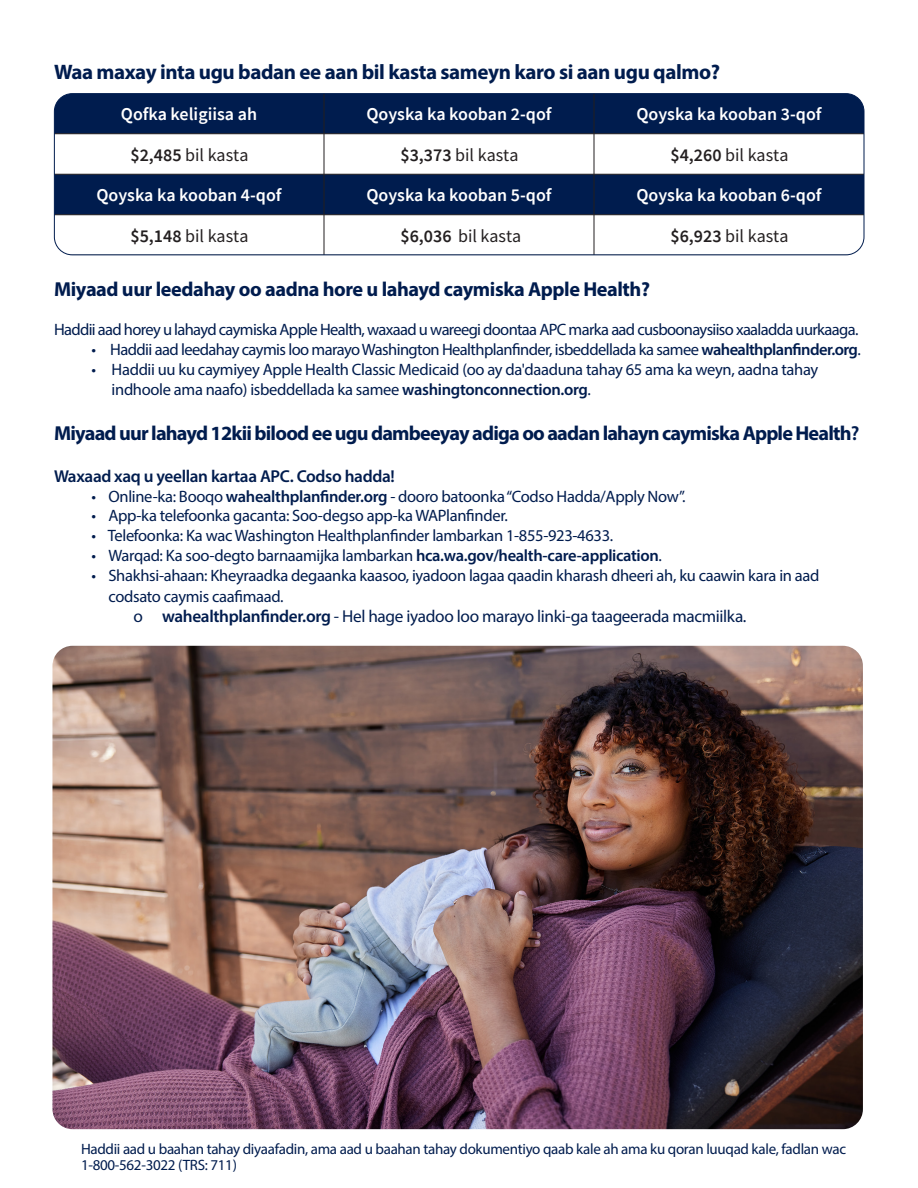
<style>
.page{position:relative;width:918px;height:1188px;background:#fff}
.page>*{position:absolute;margin:0;border:0;box-sizing:border-box;transform-origin:0 0}
.t1{font:700 21px "Myriad Pro";letter-spacing:-.02em;color:#001c4e}
.t2{font:700 20.25px "Myriad Pro";letter-spacing:-.04em;color:#001c4e}
.t3{font:700 20.25px "Myriad Pro";letter-spacing:-.02em;color:#001c4e}
.t4{font:600 18px "Source Sans Pro";color:#fff}
.t5{font:18px "Source Sans Pro";color:#231f20}
.t6{font:17.25px "Myriad Pro";letter-spacing:-.02em;color:#001c4e}
.t7{font:600 17.25px "Myriad Pro";letter-spacing:-.02em;color:#001c4e}
.t8{font:16.5px/20.7px "Myriad Pro";letter-spacing:-.02em;color:#001c4e}
.t9{font:16.5px "Myriad Pro";letter-spacing:-.04em;color:#001c4e}
.t10{font:15px/16.5px "Myriad Pro";letter-spacing:-.02em;color:#001c4e}
.s1{font-weight:600}
</style>
<div class="page">
<img style="left:52px;top:646px;width:811px;height:483px">
<svg style="left:54px;top:94px;width:810px;height:120px;fill:#001c4e"></svg>
<hr style="left:324px;top:94px;width:1px;height:40px;background:#231f20">
<hr style="left:594px;top:94px;width:1px;height:40px;background:#231f20">
<hr style="left:54px;top:133px;width:270px;height:1px;background:#231f20">
<hr style="left:324px;top:133px;width:270px;height:1px;background:#231f20">
<hr style="left:324px;top:134px;width:1px;height:40px;background:#231f20">
<hr style="left:594px;top:133px;width:270px;height:1px;background:#231f20">
<hr style="left:594px;top:134px;width:1px;height:40px;background:#231f20">
<hr style="left:54px;top:174px;width:270px;height:1px;background:#231f20">
<hr style="left:324px;top:174px;width:270px;height:1px;background:#231f20">
<hr style="left:324px;top:174px;width:1px;height:41px;background:#231f20">
<hr style="left:594px;top:174px;width:270px;height:1px;background:#231f20">
<hr style="left:594px;top:174px;width:1px;height:41px;background:#231f20">
<hr style="left:54px;top:214px;width:270px;height:1px;background:#231f20">
<hr style="left:324px;top:214px;width:270px;height:1px;background:#231f20">
<hr style="left:324px;top:215px;width:1px;height:40px;background:#231f20">
<hr style="left:594px;top:214px;width:270px;height:1px;background:#231f20">
<hr style="left:594px;top:215px;width:1px;height:40px;background:#231f20">
<hr style="left:54px;top:255px;width:270px;height:1px;background:#231f20">
<hr style="left:324px;top:255px;width:270px;height:1px;background:#231f20">
<hr style="left:594px;top:255px;width:270px;height:1px;background:#231f20">
<div style="left:54px;top:93px;width:810px;height:162px;border:1px solid #001c4e;border-radius:18px"></div>
<p class="t1" style="left:54px;top:58px;width:668px">Waa maxay inta ugu badan ee aan bil kasta sameyn karo si aan ugu qalmo?</p>
<p class="t4" style="left:121px;top:102px;width:138px">Qofka keligiisa ah</p>
<p class="t4" style="left:366px;top:102px;width:187px">Qoyska ka kooban 2-qof</p>
<p class="t4" style="left:636px;top:102px;width:187px">Qoyska ka kooban 3-qof</p>
<p class="t5" style="left:130px;top:144px;width:119px"><span class="s1">$2,485</span> bil kasta</p>
<p class="t5" style="left:400px;top:144px;width:119px"><span class="s1">$3,373</span> bil kasta</p>
<p class="t5" style="left:670px;top:144px;width:119px"><span class="s1">$4,260</span> bil kasta</p>
<p class="t4" style="left:96px;top:183px;width:187px">Qoyska ka kooban 4-qof</p>
<p class="t4" style="left:366px;top:183px;width:187px">Qoyska ka kooban 5-qof</p>
<p class="t4" style="left:636px;top:183px;width:187px">Qoyska ka kooban 6-qof</p>
<p class="t5" style="left:130px;top:225px;width:119px"><span class="s1">$5,148</span> bil kasta</p>
<p class="t5" style="left:400px;top:225px;width:122px"><span class="s1">$6,036</span> bil kasta</p>
<p class="t5" style="left:670px;top:225px;width:119px"><span class="s1">$6,923</span> bil kasta</p>
<p class="t3" style="left:54px;top:276px;width:598px">Miyaad uur leedahay oo aadna hore u lahayd caymiska Apple Health?</p>
<p class="t9" style="left:54px;top:319px;width:806px">Haddii aad horey u lahayd caymiska Apple Health, waxaad u wareegi doontaa APC marka aad cusboonaysiiso xaaladda uurkaaga.</p>
<p class="t8" style="left:92px;top:339px;width:771px">• Haddii aad leedahay caymis loo marayo Washington Healthplanfinder, isbeddellada ka samee <span class="s1">wahealthplanfinder.org</span>.</p>
<p class="t8" style="left:112px;top:359px;width:708px;text-indent:-20px">• Haddii uu ku caymiyey Apple Health Classic Medicaid (oo ay da'daaduna tahay 65 ama ka weyn, aadna tahay indhoole ama naafo) isbeddellada ka samee <span class="s1">washingtonconnection.org</span>.</p>
<p class="t2" style="left:54px;top:420px;width:807px">Miyaad uur lahayd 12kii bilood ee ugu dambeeyay adiga oo aadan lahayn caymiska Apple Health<span class="s1">?</span></p>
<p class="t7" style="left:54px;top:465px;width:342px">Waxaad xaq u yeellan kartaa APC. Codso hadda!</p>
<p class="t8" style="left:92px;top:486px;width:595px">• Online-ka: Booqo <span class="s1">wahealthplanfinder.org</span> - dooro batoonka “Codso Hadda/Apply Now”.</p>
<p class="t8" style="left:91px;top:505px;width:418px">• App-ka telefoonka gacanta: Soo-degso app-ka WAPlanfinder.</p>
<p class="t8" style="left:91px;top:525px;width:523px">• Telefoonka: Ka wac Washington Healthplanfinder lambarkan 1-855-923-4633.</p>
<p class="t8" style="left:92px;top:545px;width:572px">• Warqad: Ka soo-degto barnaamijka lambarkan <span class="s1">hca.wa.gov/health-care-application</span>.</p>
<p class="t8" style="left:108px;top:565px;width:712px;text-indent:-17px">• Shakhsi-ahaan: Kheyraadka degaanka kaasoo, iyadoon lagaa qaadin kharash dheeri ah, ku caawin kara in aad codsato caymis caafimaad.</p>
<p class="t6" style="left:134px;top:606px;width:615px">o <span class="s1">wahealthplanfinder.org</span> - Hel hage iyadoo loo marayo linki-ga taageerada macmiilka.</p>
<p class="t10" style="left:81px;top:1140px;width:767px">Haddii aad u baahan tahay diyaafadin, ama aad u baahan tahay dokumentiyo qaab kale ah ama ku qoran luuqad kale, fadlan wac<br>1-800-562-3022 (TRS: 711)</p>
</div>
